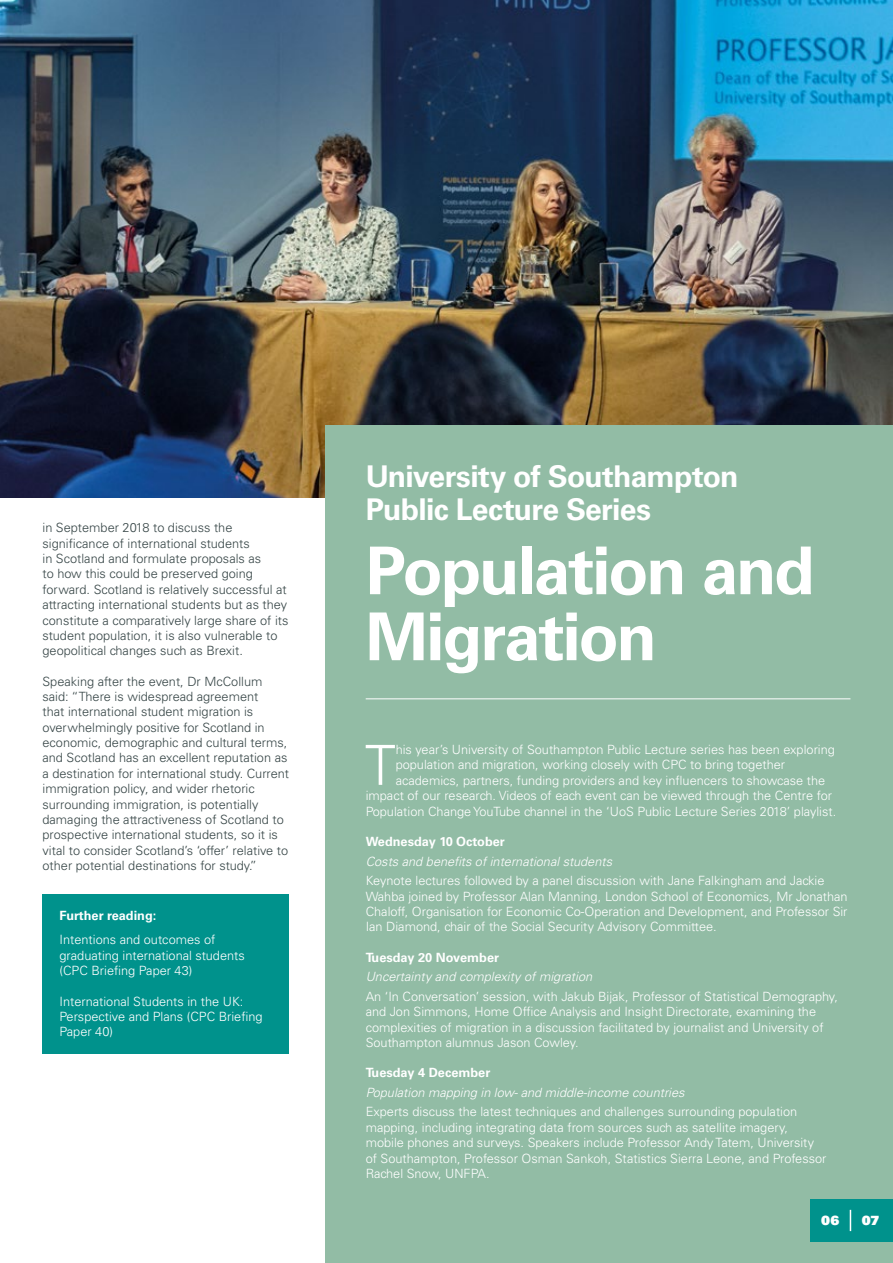
<style>
.page{position:relative;width:893px;height:1263px;background:#fff}
.page>*{position:absolute;margin:0;border:0;box-sizing:border-box;transform-origin:0 0}
.t1{font:700 66px/66px "Univers LT Std";letter-spacing:-.03em;color:#fff}
.t2{font:300 55.35px "Univers LT Std";color:#fff}
.t3{font:700 30px/33px "Univers LT Std";letter-spacing:-.025em;color:#fff}
.t4{font:300 12.75px/15.5px "Univers LT Std";color:#fff}
.t5{font:300 12.75px/15.5px "Univers LT Std";color:#364546}
.t6{font:italic 300 12.75px "Univers LT Std";color:#fff}
.t7{font:700 12.75px "Univers LT Std";color:#fff}
.t8{font:12.75px "Univers LT Std X Black";color:#fff}
</style>
<div class="page">
<img style="left:0;top:0;width:893px;height:497px">
<div style="left:325px;top:425px;width:568px;height:838px;background:#92bca5"></div>
<div style="left:810px;top:1199px;width:83px;height:43px;background:#00928c"></div>
<svg style="left:850px;top:1210px;width:1px;height:21px"></svg>
<hr style="left:366px;top:698px;width:484px;height:1px;background:#fff">
<div style="left:43px;top:894px;width:246px;height:159px;background:#00928c"></div>
<p class="t5" style="left:43px;top:520px;width:247px">in September 2018 to discuss the significance of international students<br>in Scotland and formulate proposals as<br>to how this could be preserved going forward. Scotland is relatively successful at attracting international students but as they constitute a comparatively large share of its student population, it is also vulnerable to geopolitical changes such as Brexit.</p>
<p class="t5" style="left:43px;top:673px;width:248px">Speaking after the event, Dr McCollum said: “There is widespread agreement<br>that international student migration is overwhelmingly positive for Scotland in economic, demographic and cultural terms, and Scotland has an excellent reputation as a destination for international study. Current immigration policy, and wider rhetoric surrounding immigration, is potentially damaging the attractiveness of Scotland to prospective international students, so it is vital to consider Scotland’s ‘offer’ relative to other potential destinations for study.”</p>
<p class="t7" style="left:60px;top:908px;width:98px">Further reading:</p>
<p class="t4" style="left:60px;top:932px;width:187px">Intentions and outcomes of graduating international students (CPC Briefing Paper 43)</p>
<p class="t4" style="left:60px;top:993px;width:205px">International Students in the UK:<br>Perspective and Plans (CPC Briefing<br>Paper 40)</p>
<h3 class="t3" style="left:366px;top:460px;width:374px">University of Southampton<br>Public Lecture Series</h3>
<h1 class="t1" style="left:366px;top:538px;width:451px">Population and<br>Migration</h1>
<h2 class="t2" style="left:365px;top:732px;width:32px">T</h2>
<p class="t4" style="left:396px;top:742px;width:441px">his year’s University of Southampton Public Lecture series has been exploring</p>
<p class="t4" style="left:396px;top:757px;width:391px">population and migration, working closely with CPC to bring together</p>
<p class="t4" style="left:396px;top:773px;width:431px">academics, partners, funding providers and key influencers to showcase the</p>
<p class="t4" style="left:366px;top:788px;width:468px">impact of our research. Videos of each event can be viewed through the Centre for</p>
<p class="t4" style="left:366px;top:803px;width:472px">Population Change YouTube channel in the ‘UoS Public Lecture Series 2018’ playlist.</p>
<p class="t7" style="left:366px;top:834px;width:141px">Wednesday 10 October</p>
<p class="t6" style="left:366px;top:853px;width:248px">Costs and benefits of international students</p>
<p class="t4" style="left:366px;top:873px;width:483px">Keynote lectures followed by a panel discussion with Jane Falkingham and Jackie Wahba joined by Professor Alan Manning, London School of Economics, Mr Jonathan Chaloff, Organisation for Economic Co-Operation and Development, and Professor Sir Ian Diamond, chair of the Social Security Advisory Committee.</p>
<p class="t7" style="left:366px;top:949px;width:135px">Tuesday 20 November</p>
<p class="t6" style="left:366px;top:969px;width:228px">Uncertainty and complexity of migration</p>
<p class="t4" style="left:366px;top:988px;width:474px">An ‘In Conversation’ session, with Jakub Bijak, Professor of Statistical Demography, and Jon Simmons, Home Office Analysis and Insight Directorate, examining the complexities of migration in a discussion facilitated by journalist and University of Southampton alumnus Jason Cowley.</p>
<p class="t7" style="left:366px;top:1065px;width:126px">Tuesday 4 December</p>
<p class="t6" style="left:366px;top:1084px;width:320px">Population mapping in low- and middle-income countries</p>
<p class="t4" style="left:366px;top:1104px;width:462px">Experts discuss the latest techniques and challenges surrounding population mapping, including integrating data from sources such as satellite imagery, mobile phones and surveys. Speakers include Professor Andy Tatem, University of Southampton, Professor Osman Sankoh, Statistics Sierra Leone, and Professor Rachel Snow, UNFPA.</p>
<p class="t8" style="left:821px;top:1212px;width:20px">06</p>
<p class="t8" style="left:862px;top:1212px;width:19px">07</p>
</div>
